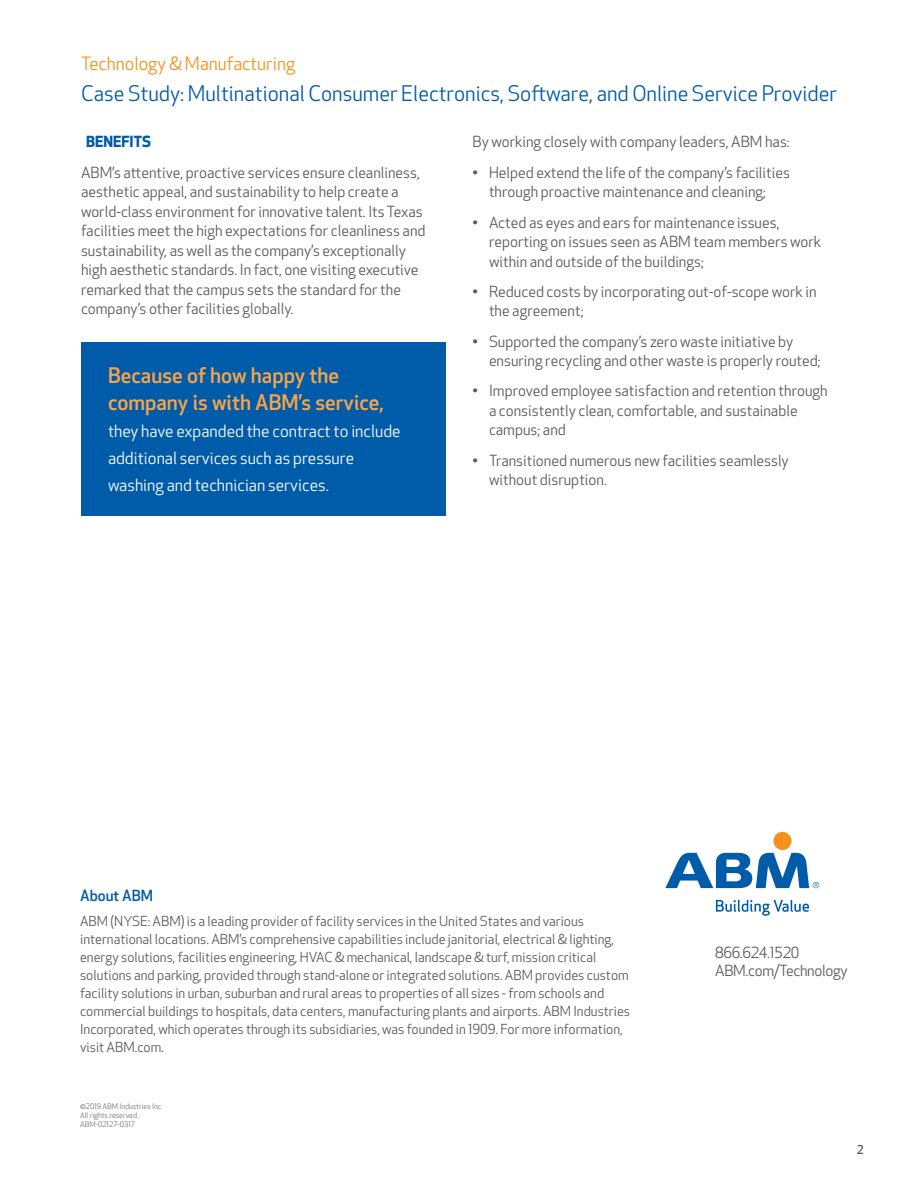
<style>
.page{position:relative;width:918px;height:1188px;background:#fff}
.page>*{position:absolute;margin:0;border:0;box-sizing:border-box;transform-origin:0 0}
.t1{font:21px "Apex New";color:#005ba8}
.t2{font:500 21px/27px "Apex New";color:#faa44a}
.t3{font:18px "Apex New";color:#f7911e}
.t4{font:16.5px/27px "Apex New";color:#fff}
.t5{font:15px/19.5px "Apex New";color:#58595b}
.t6{font:15px/18px "Apex New";letter-spacing:-.02em;color:#58595b}
.t7{font:500 15px "Apex New";color:#005ba8}
.t8{font:700 15px "Apex New";color:#005ba8}
.t9{font:13.5px/18px "Apex New";color:#58595b}
.t10{font:500 12px "Apex New";color:#58595b}
.t11{font:7.5px/9px "Apex New";color:#717375}
</style>
<div class="page">
<div style="left:81px;top:343px;width:365px;height:173px;background:#005ba8"></div>
<div style="left:773px;top:832px;width:19px;height:18px;background:#f7911e;border-radius:50%"></div>
<svg style="left:716px;top:900px;width:93px;height:16px"></svg>
<svg style="left:665px;top:853px;width:154px;height:35px"></svg>
<p class="t3" style="left:81px;top:52px;width:216px">Technology &amp; Manufacturing</p>
<h1 class="t1" style="left:81px;top:80px;width:758px">Case Study: Multinational Consumer Electronics, Software, and Online Service Provider</h1>
<p class="t8" style="left:86px;top:131px;width:66px">BENEFITS</p>
<p class="t5" style="left:81px;top:163px;width:346px">ABM’s attentive, proactive services ensure cleanliness, aesthetic appeal, and sustainability to help create a world-class environment for innovative talent. Its Texas facilities meet the high expectations for cleanliness and sustainability, as well as the company’s exceptionally high aesthetic standards. In fact, one visiting executive remarked that the campus sets the standard for the company’s other facilities globally.</p>
<h1 class="t2" style="left:108px;top:362px;width:278px">Because of how happy the company is with ABM’s service,</h1>
<p class="t4" style="left:108px;top:418px;width:294px">they have expanded the contract to include additional services such as pressure washing and technician services.</p>
<p class="t5" style="left:472px;top:132px;width:319px">By working closely with company leaders, ABM has:</p>
<p class="t5" style="left:472px;top:163px;width:319px;text-align:center">• Helped extend the life of the company’s facilities through proactive maintenance and cleaning;</p>
<p class="t5" style="left:489px;top:212px;width:334px;text-indent:-16px">• Acted as eyes and ears for maintenance issues, reporting on issues seen as ABM team members work within and outside of the buildings;</p>
<p class="t5" style="left:489px;top:282px;width:329px;text-indent:-16px">• Reduced costs by incorporating out-of-scope work in the agreement;</p>
<p class="t5" style="left:489px;top:331px;width:333px;text-indent:-16px">• Supported the company’s zero waste initiative by ensuring recycling and other waste is properly routed;</p>
<p class="t5" style="left:489px;top:381px;width:340px;text-indent:-16px">• Improved employee satisfaction and retention through a consistently clean, comfortable, and sustainable campus; and</p>
<p class="t5" style="left:489px;top:451px;width:301px;text-indent:-16px">• Transitioned numerous new facilities seamlessly without disruption.</p>
<p class="t7" style="left:80px;top:886px;width:75px">About ABM</p>
<p class="t9" style="left:80px;top:912px;width:552px">ABM (NYSE: ABM) is a leading provider of facility services in the United States and various international locations. ABM’s comprehensive capabilities include janitorial, electrical &amp; lighting, energy solutions, facilities engineering, HVAC &amp; mechanical, landscape &amp; turf, mission critical solutions and parking, provided through stand-alone or integrated solutions. ABM provides custom facility solutions in urban, suburban and rural areas to properties of all sizes - from schools and commercial buildings to hospitals, data centers, manufacturing plants and airports. ABM Industries Incorporated, which operates through its subsidiaries, was founded in 1909. For more information, visit ABM.com.</p>
<p class="t11" style="left:80px;top:1102px;width:84px">©2019 ABM Industries Inc.<br>All rights reserved.<br>ABM-02127-0317</p>
<p class="t6" style="left:715px;top:944px;width:134px">866.624.1520<br>ABM.com/Technology</p>
<p class="t10" style="left:857px;top:1141px;width:9px">2</p>
</div>
